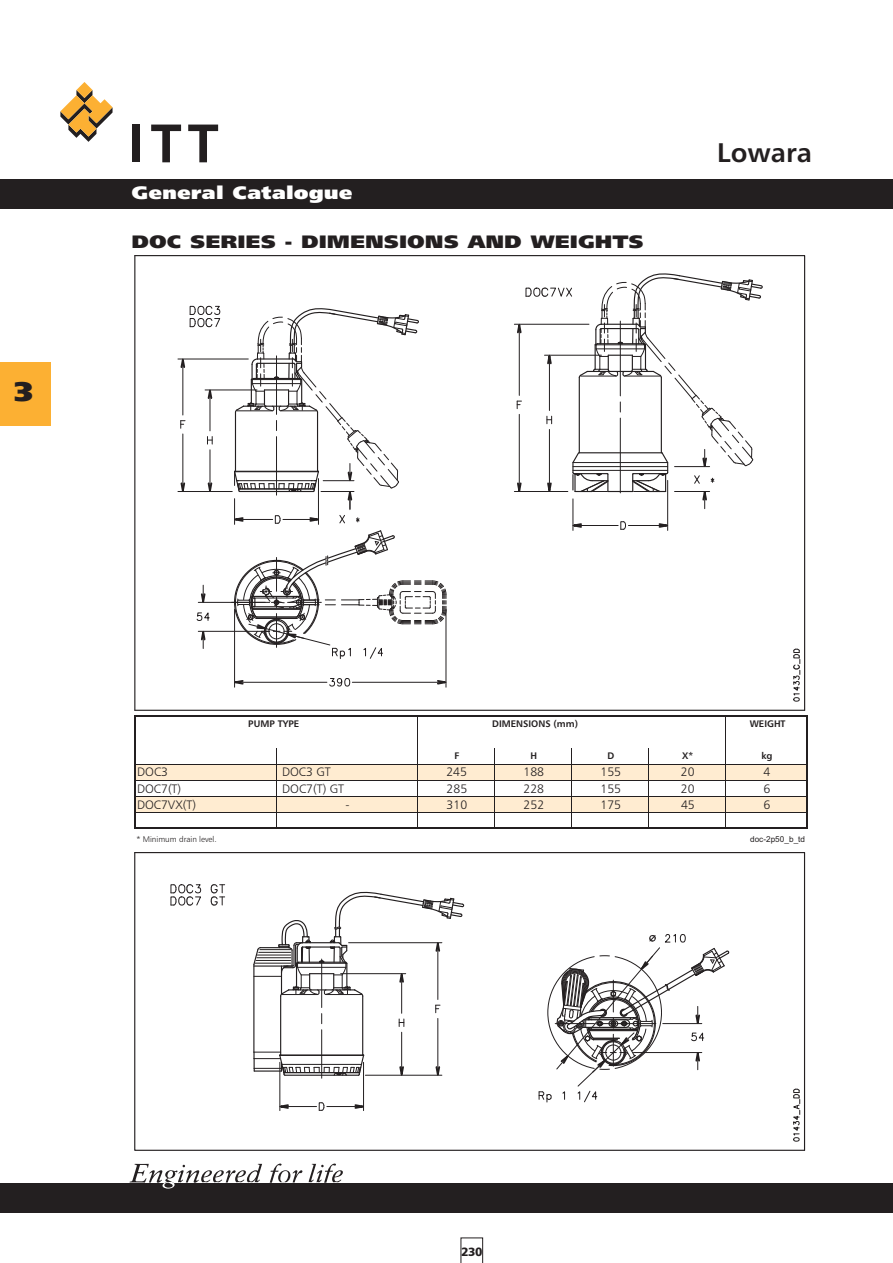
<style>
.page{position:relative;width:893px;height:1263px;background:#fff}
.page>*{position:absolute;margin:0;border:0;box-sizing:border-box;transform-origin:0 0}
.t1{font:27px "Humanist 777 BT Bold B";color:#231f20}
.t2{font:27px "Humanist 777 BT Extra Black B";color:#231f20;scale:1.2 1}
.t3{font:18px "Humanist 777 BT Extra Black B";color:#231f20;scale:1.2 1}
.t4{font:18px "Humanist 777 BT Extra Black B";color:#fff;scale:1.2 1}
.t5{font:12.3px "Humanist 777 BT Light B";color:#231f20}
.t6{font:12px "Humanist 777 BT Black B";color:#231f20}
.t7{font:9.45px "Humanist 777 BT Bold B";color:#231f20}
.t8{font:8.25px "Humanist 777 BT Light B";color:#231f20}
.t9{font:8.25px "Arial";letter-spacing:.005em;color:#231f20}
</style>
<div class="page">
<div style="left:0;top:179px;width:893px;height:30px;background:#231f20"></div>
<div style="left:0;top:1183px;width:893px;height:29px;background:#231f20"></div>
<svg style="left:60px;top:82px;width:53px;height:60px"></svg>
<div style="left:132px;top:125px;width:8px;height:37px;background:#231f20"></div>
<svg style="left:151px;top:125px;width:30px;height:37px"></svg>
<svg style="left:188px;top:125px;width:30px;height:37px"></svg>
<svg style="left:461px;top:1238px;width:22px;height:25px"></svg>
<svg style="left:270px;top:1163px;width:32px;height:20px"></svg>
<svg style="left:130px;top:1164px;width:132px;height:24px"></svg>
<svg style="left:309px;top:1163px;width:34px;height:20px"></svg>
<div style="left:0;top:362px;width:51px;height:64px;background:#fcb033"></div>
<svg style="left:134px;top:255px;width:672px;height:456px"></svg>
<hr style="left:135px;top:710px;width:670px;height:1px;background:#231f20">
<div style="left:135px;top:764px;width:672px;height:16px;background:#ffecd1"></div>
<div style="left:135px;top:796px;width:672px;height:16px;background:#ffecd1"></div>
<hr style="left:134px;top:715px;width:1px;height:114px;background:#231f20">
<hr style="left:418px;top:716px;width:1px;height:111px;background:#231f20">
<hr style="left:726px;top:716px;width:1px;height:111px;background:#231f20">
<hr style="left:806px;top:716px;width:2px;height:113px;background:#231f20">
<hr style="left:276px;top:748px;width:1px;height:79px;background:#231f20">
<hr style="left:495px;top:748px;width:1px;height:79px;background:#231f20">
<hr style="left:572px;top:748px;width:1px;height:79px;background:#231f20">
<hr style="left:649px;top:748px;width:1px;height:79px;background:#231f20">
<hr style="left:135px;top:715px;width:673px;height:1px;background:#231f20">
<hr style="left:135px;top:764px;width:671px;height:1px;background:#231f20">
<hr style="left:135px;top:780px;width:671px;height:1px;background:#231f20">
<hr style="left:135px;top:796px;width:671px;height:1px;background:#231f20">
<hr style="left:135px;top:812px;width:671px;height:1px;background:#231f20">
<hr style="left:135px;top:827px;width:673px;height:2px;background:#231f20">
<svg style="left:134px;top:852px;width:672px;height:299px"></svg>
<hr style="left:804px;top:852px;width:1px;height:298px;background:#231f20">
<hr style="left:135px;top:852px;width:669px;height:1px;background:#231f20">
<hr style="left:253px;top:964px;width:1px;height:88px;background:#231f20">
<hr style="left:280px;top:996px;width:1px;height:59px;background:#231f20">
<hr style="left:362px;top:996px;width:1px;height:59px;background:#231f20">
<svg style="left:253px;top:1052px;width:112px;height:24px"></svg>
<hr style="left:321px;top:959px;width:1px;height:48px;background:#231f20">
<hr style="left:321px;top:1030px;width:1px;height:48px;background:#231f20">
<hr style="left:401px;top:1032px;width:1px;height:43px;background:#231f20">
<hr style="left:401px;top:974px;width:1px;height:39px;background:#231f20">
<hr style="left:438px;top:1018px;width:1px;height:57px;background:#231f20">
<hr style="left:365px;top:1075px;width:77px;height:1px;background:#231f20">
<hr style="left:438px;top:943px;width:1px;height:56px;background:#231f20">
<hr style="left:327px;top:1106px;width:37px;height:1px;background:#231f20">
<hr style="left:363px;top:1062px;width:1px;height:48px;background:#231f20">
<hr style="left:280px;top:1062px;width:1px;height:48px;background:#231f20">
<hr style="left:280px;top:1106px;width:37px;height:1px;background:#231f20">
<hr style="left:284px;top:1072px;width:75px;height:1px;background:#231f20">
<svg style="left:398px;top:1065px;width:7px;height:20px"></svg>
<svg style="left:434px;top:1065px;width:7px;height:20px"></svg>
<svg style="left:252px;top:892px;width:213px;height:105px"></svg>
<svg style="left:353px;top:1103px;width:20px;height:7px"></svg>
<svg style="left:270px;top:1103px;width:20px;height:7px"></svg>
<svg style="left:539px;top:932px;width:191px;height:171px"></svg>
<h1 class="t2" style="left:14px;top:378px;width:17px">3</h1>
<h2 class="t4" style="left:132px;top:184px;width:186px">General Catalogue</h2>
<h2 class="t3" style="left:132px;top:233px;width:428px">DOC SERIES - DIMENSIONS AND WEIGHTS</h2>
<h1 class="t1" style="left:717px;top:139px;width:96px">Lowara</h1>
<p class="t7" style="left:248px;top:719px;width:52px">PUMP TYPE</p>
<p class="t7" style="left:492px;top:719px;width:87px">DIMENSIONS (mm)</p>
<p class="t7" style="left:750px;top:719px;width:37px">WEIGHT</p>
<p class="t7" style="left:454px;top:751px;width:6px">F</p>
<p class="t7" style="left:530px;top:751px;width:8px">H</p>
<p class="t7" style="left:607px;top:751px;width:8px">D</p>
<p class="t7" style="left:682px;top:751px;width:12px">X*</p>
<p class="t7" style="left:761px;top:751px;width:13px">kg</p>
<p class="t5" style="left:137px;top:766px;width:32px">DOC3</p>
<p class="t5" style="left:282px;top:766px;width:50px">DOC3 GT</p>
<p class="t5" style="left:446px;top:766px;width:22px">245</p>
<p class="t5" style="left:523px;top:766px;width:22px">188</p>
<p class="t5" style="left:600px;top:766px;width:22px">155</p>
<p class="t5" style="left:681px;top:766px;width:15px">20</p>
<p class="t5" style="left:763px;top:766px;width:8px">4</p>
<p class="t5" style="left:137px;top:782px;width:46px">DOC7(T)</p>
<p class="t5" style="left:282px;top:782px;width:63px">DOC7(T) GT</p>
<p class="t5" style="left:447px;top:782px;width:22px">285</p>
<p class="t5" style="left:524px;top:782px;width:22px">228</p>
<p class="t5" style="left:601px;top:782px;width:22px">155</p>
<p class="t5" style="left:681px;top:782px;width:15px">20</p>
<p class="t5" style="left:763px;top:782px;width:8px">6</p>
<p class="t5" style="left:137px;top:798px;width:61px">DOC7VX(T)</p>
<p class="t5" style="left:346px;top:798px;width:6px">-</p>
<p class="t5" style="left:447px;top:798px;width:22px">310</p>
<p class="t5" style="left:524px;top:798px;width:22px">252</p>
<p class="t5" style="left:601px;top:798px;width:22px">175</p>
<p class="t5" style="left:681px;top:798px;width:15px">45</p>
<p class="t5" style="left:763px;top:798px;width:8px">6</p>
<p class="t8" style="left:136px;top:835px;width:82px">* Minimum drain level.</p>
<p class="t9" style="left:750px;top:836px;width:57px">doc-2p50_b_td</p>
<p class="t6" style="left:461px;top:1246px;width:23px">230</p>
</div>
